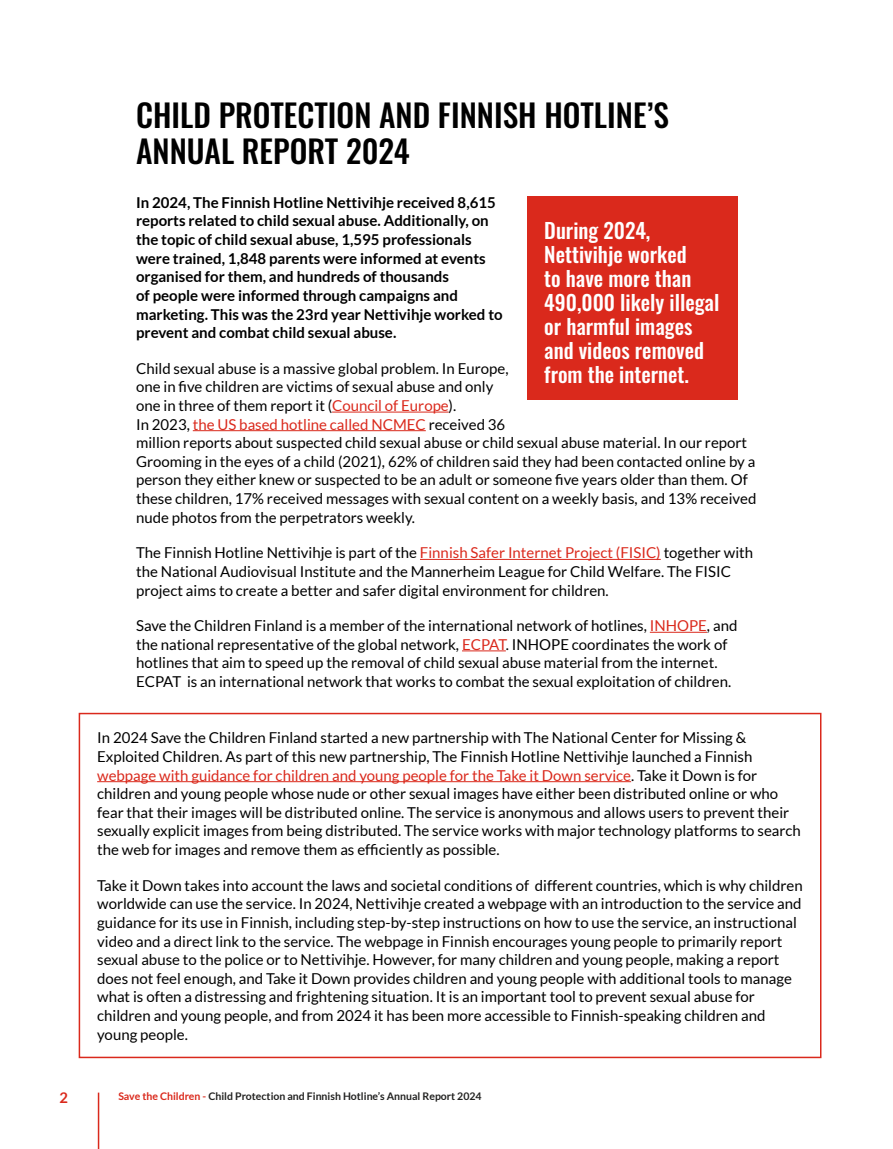
<style>
.page{position:relative;width:893px;height:1149px;background:#fff}
.page>*{position:absolute;margin:0;border:0;box-sizing:border-box;transform-origin:0 0}
.Otsikko_1{font:500 31.5px/36px "Oswald";color:#000}
.Leipäteksti{font:500 21px/24px "Oswald";color:#fff}
.Leipäteksti-2{font:15px/18.6px "Lato";color:#000}
.Leipäteksti-3{font:700 15px/18.6px "Lato";color:#000}
.t1{font:700 14.7px "Lato";color:#da291c}
.t2{font:700 10.5px "Lato";color:#222221}
.s1{color:#da291c}
</style>
<div class="page">
<hr style="left:98px;top:1092px;width:1px;height:56px;background:#da291c">
<hr style="left:332px;top:411px;width:117px;height:1px;background:#da291c">
<hr style="left:193px;top:430px;width:233px;height:1px;background:#da291c">
<hr style="left:420px;top:558px;width:241px;height:1px;background:#da291c">
<hr style="left:650px;top:631px;width:57px;height:1px;background:#da291c">
<hr style="left:462px;top:650px;width:44px;height:1px;background:#da291c">
<div style="left:527px;top:197px;width:211px;height:203px;background:#da291c"></div>
<hr style="left:97px;top:781px;width:534px;height:1px;background:#da291c">
<div style="left:79px;top:712px;width:742px;height:345px;border:2px solid #da291c"></div>
<p class="Otsikko_1" style="left:136px;top:99px;width:534px">CHILD PROTECTION AND FINNISH HOTLINE’S<br>ANNUAL REPORT 2024</p>
<p class="Leipäteksti-3" style="left:136px;top:193px;width:368px">In 2024, The Finnish Hotline Nettivihje received 8,615 reports related to child sexual abuse. Additionally, on the topic of child sexual abuse, 1,595 professionals were trained, 1,848 parents were informed at events organised for them, and hundreds of thousands<br>of people were informed through campaigns and marketing. This was the 23rd year Nettivihje worked to prevent and combat child sexual abuse.</p>
<p class="Leipäteksti-2" style="left:136px;top:359px;width:622px">Child sexual abuse is a massive global problem. In Europe,<br>one in five children are victims of sexual abuse and only<br>one in three of them report it (<span class="s1">Council of Europe</span>).<br>In 2023, <span class="s1">the US based hotline called NCMEC</span> received 36<br>million reports about suspected child sexual abuse or child sexual abuse material. In our report Grooming in the eyes of a child (2021), 62% of children said they had been contacted online by a person they either knew or suspected to be an adult or someone five years older than them. Of these children, 17% received messages with sexual content on a weekly basis, and 13% received nude photos from the perpetrators weekly.</p>
<p class="Leipäteksti-2" style="left:136px;top:543px;width:619px">The Finnish Hotline Nettivihje is part of the <span class="s1">Finnish Safer Internet Project (FISIC)</span> together with the National Audiovisual Institute and the Mannerheim League for Child Welfare. The FISIC project aims to create a better and safer digital environment for children.</p>
<p class="Leipäteksti-2" style="left:136px;top:616px;width:603px">Save the Children Finland is a member of the international network of hotlines, <span class="s1">INHOPE</span>, and the national representative of the global network, <span class="s1">ECPAT</span>. INHOPE coordinates the work of hotlines that aim to speed up the removal of child sexual abuse material from the internet.<br>ECPAT is an international network that works to combat the sexual exploitation of children.</p>
<p class="Leipäteksti" style="left:544px;top:219px;width:177px">During 2024,<br>Nettivihje worked<br>to have more than<br>490,000 likely illegal or harmful images and videos removed from the internet.</p>
<p class="Leipäteksti-2" style="left:97px;top:728px;width:705px">In 2024 Save the Children Finland started a new partnership with The National Center for Missing &amp; Exploited Children. As part of this new partnership, The Finnish Hotline Nettivihje launched a Finnish <span class="s1">webpage with guidance for children and young people for the Take it Down service</span>. Take it Down is for children and young people whose nude or other sexual images have either been distributed online or who fear that their images will be distributed online. The service is anonymous and allows users to prevent their sexually explicit images from being distributed. The service works with major technology platforms to search the web for images and remove them as efficiently as possible.</p>
<p class="Leipäteksti-2" style="left:97px;top:875px;width:707px">Take it Down takes into account the laws and societal conditions of different countries, which is why children worldwide can use the service. In 2024, Nettivihje created a webpage with an introduction to the service and guidance for its use in Finnish, including step-by-step instructions on how to use the service, an instructional video and a direct link to the service. The webpage in Finnish encourages young people to primarily report sexual abuse to the police or to Nettivihje. However, for many children and young people, making a report does not feel enough, and Take it Down provides children and young people with additional tools to manage what is often a distressing and frightening situation. It is an important tool to prevent sexual abuse for children and young people, and from 2024 it has been more accessible to Finnish-speaking children and young people.</p>
<p class="t1" style="left:60px;top:1089px;width:10px">2</p>
<p class="t2" style="left:118px;top:1089px;width:365px"><span class="s1">Save the Children -</span> Child Protection and Finnish Hotline’s Annual Report 2024</p>
</div>
